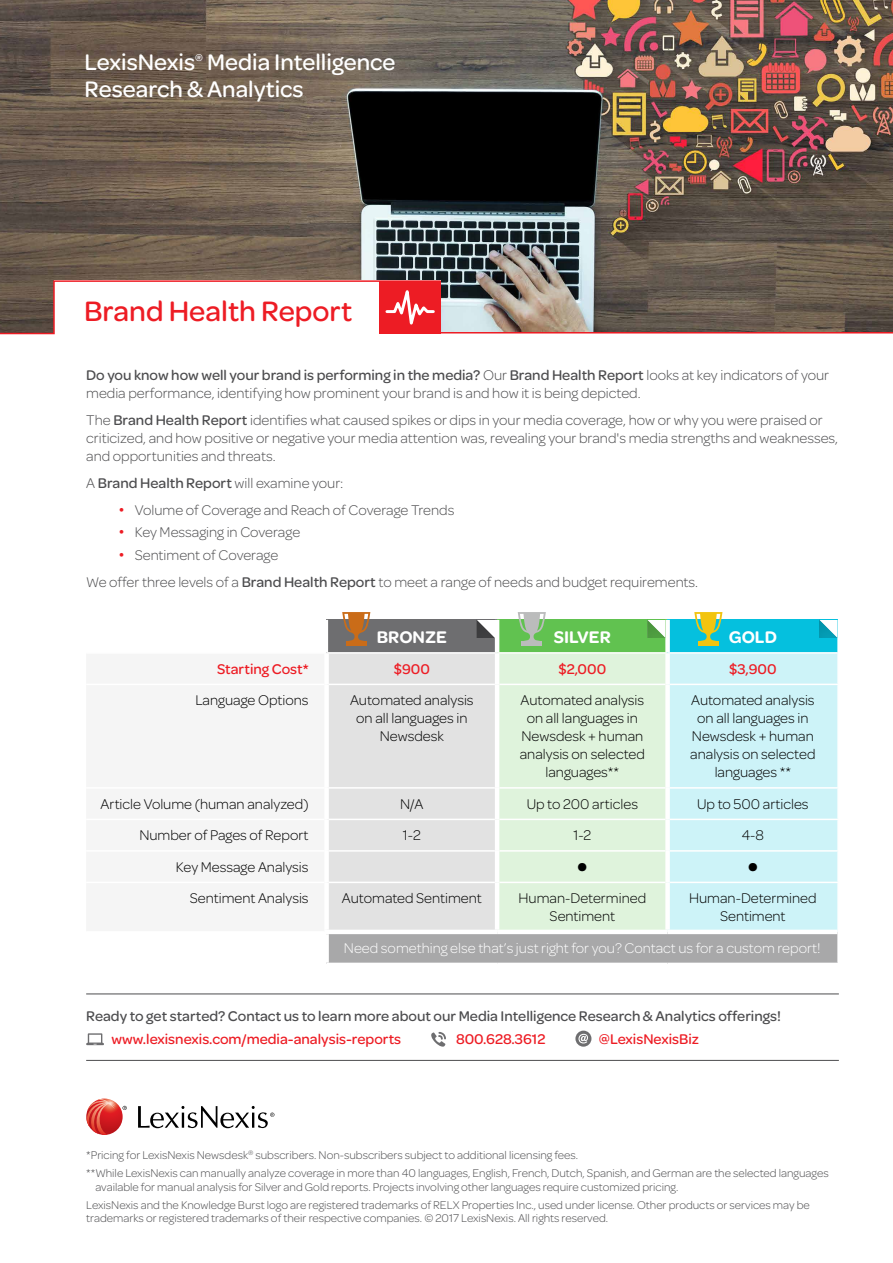
<style>
.page{position:relative;width:893px;height:1263px;background:#fff}
.page>*{position:absolute;margin:0;border:0;box-sizing:border-box;transform-origin:0 0}
.t1{font:500 30px "Omnes";color:#ed1c24}
.t2{font:500 24px/27px "Omnes";color:#fff}
.t3{font:600 18px "Omnes";color:#fff}
.t4{font:300 15px/18px "Omnes";color:#4d4d4f}
.t5{font:300 15px/18px "Omnes";color:#000;text-align:center}
.t6{font:500 15px "Omnes";color:#ed1c24}
.t7{font:500 15px "Omnes";color:#4d4d4f}
.t8{font:300 15px "Omnes";color:#fff}
.t9{font:300 12px/18px "Omnes";color:#4d4d4f}
.t10{font:500 10.5px "Omnes";color:#fff}
.s1{font-weight:500}
.s2{font-size:21px;color:#ed1c24}
</style>
<div class="page">
<img style="left:0;top:0;width:893px;height:280px">
<svg style="left:123px;top:1106px;width:4px;height:4px"></svg>
<svg style="left:138px;top:1106px;width:136px;height:22px"></svg>
<svg style="left:86px;top:1098px;width:37px;height:37px"></svg>
<svg style="left:86px;top:1099px;width:30px;height:36px"></svg>
<svg style="left:0;top:280px;width:893px;height:55px"></svg>
<div style="left:379px;top:281px;width:62px;height:52px;background:#ed1c24"></div>
<svg style="left:384px;top:276px;width:52px;height:59px"></svg>
<hr style="left:86px;top:994px;width:753px;height:1px;background:#4d4d4f">
<hr style="left:86px;top:1060px;width:753px;height:1px;background:#4d4d4f">
<div style="left:327px;top:620px;width:170px;height:33px;background:#6e6e70"></div>
<div style="left:497px;top:620px;width:171px;height:33px;background:#61c250"></div>
<div style="left:668px;top:620px;width:170px;height:33px;background:#05c0de"></div>
<div style="left:329px;top:654px;width:166px;height:276px;background:#e2e2e2"></div>
<div style="left:499px;top:654px;width:166px;height:276px;background:#dff3dc"></div>
<div style="left:670px;top:654px;width:167px;height:276px;background:#cdf3f8"></div>
<div style="left:327px;top:932px;width:511px;height:31px;background:#a8a8a9"></div>
<hr style="left:837px;top:932px;width:2px;height:31px;background:#fff">
<hr style="left:325px;top:620px;width:3px;height:32px;background:#fff">
<hr style="left:837px;top:620px;width:2px;height:32px;background:#fff">
<hr style="left:329px;top:684px;width:166px;height:1px;background:#fff">
<hr style="left:499px;top:684px;width:166px;height:1px;background:#fff">
<hr style="left:670px;top:684px;width:169px;height:1px;background:#fff">
<hr style="left:329px;top:787px;width:166px;height:2px;background:#fff">
<hr style="left:499px;top:787px;width:166px;height:2px;background:#fff">
<hr style="left:670px;top:787px;width:169px;height:2px;background:#fff">
<hr style="left:329px;top:819px;width:166px;height:1px;background:#fff">
<hr style="left:499px;top:819px;width:166px;height:1px;background:#fff">
<hr style="left:670px;top:819px;width:169px;height:1px;background:#fff">
<hr style="left:329px;top:850px;width:166px;height:2px;background:#fff">
<hr style="left:499px;top:850px;width:166px;height:2px;background:#fff">
<hr style="left:670px;top:850px;width:169px;height:2px;background:#fff">
<hr style="left:329px;top:882px;width:166px;height:1px;background:#fff">
<hr style="left:499px;top:882px;width:166px;height:1px;background:#fff">
<hr style="left:670px;top:882px;width:169px;height:1px;background:#fff">
<div style="left:324px;top:934px;width:5px;height:29px;background:#fff"></div>
<hr style="left:327px;top:652px;width:170px;height:2px;background:#fff">
<hr style="left:497px;top:652px;width:171px;height:2px;background:#fff">
<hr style="left:668px;top:652px;width:171px;height:2px;background:#fff">
<hr style="left:495px;top:620px;width:4px;height:32px;background:#fff">
<div style="left:665px;top:620px;width:5px;height:32px;background:#fff"></div>
<hr style="left:324px;top:930px;width:173px;height:4px;background:#fff">
<hr style="left:497px;top:930px;width:171px;height:4px;background:#fff">
<hr style="left:668px;top:930px;width:169px;height:4px;background:#fff">
<svg style="left:86px;top:1033px;width:18px;height:12px"></svg>
<svg style="left:431px;top:1032px;width:15px;height:15px"></svg>
<svg style="left:575px;top:1031px;width:16px;height:16px"></svg>
<div style="left:477px;top:620px;width:18px;height:18px;background:#000;opacity:.25"></div>
<div style="left:647px;top:620px;width:18px;height:18px;background:#000;opacity:.25"></div>
<div style="left:819px;top:620px;width:18px;height:18px;background:#000;opacity:.25"></div>
<svg style="left:694px;top:612px;width:28px;height:29px"></svg>
<hr style="left:698px;top:641px;width:20px;height:4px;background:#f2c40f">
<svg style="left:518px;top:612px;width:28px;height:29px"></svg>
<hr style="left:522px;top:641px;width:20px;height:4px;background:#bbbcbc">
<svg style="left:342px;top:612px;width:28px;height:29px"></svg>
<hr style="left:346px;top:641px;width:20px;height:4px;background:#ca6c18">
<svg style="left:578px;top:863px;width:8px;height:8px"></svg>
<svg style="left:749px;top:863px;width:8px;height:8px"></svg>
<h2 class="t2" style="left:85px;top:47px;width:312px;text-indent:123px">Media Intelligence<br>Research &amp; Analytics</h2>
<h2 class="t2" style="left:85px;top:47px;width:112px">LexisNexis</h2>
<p class="t10" style="left:195px;top:51px;width:9px">®</p>
<h1 class="t1" style="left:84px;top:290px;width:270px">Brand Health Report</h1>
<p class="t4" style="left:86px;top:365px;width:744px"><span class="s1">Do you know how well your brand is performing in the media?</span> Our <span class="s1">Brand Health Report</span> looks at key indicators of your media performance, identifying how prominent your brand is and how it is being depicted.</p>
<p class="t4" style="left:86px;top:410px;width:753px">The <span class="s1">Brand Health Report</span> identifies what caused spikes or dips in your media coverage, how or why you were praised or criticized, and how positive or negative your media attention was, revealing your brand's media strengths and weaknesses, and opportunities and threats.</p>
<p class="t4" style="left:86px;top:473px;width:259px">A <span class="s1">Brand Health Report</span> will examine your:</p>
<p class="t4" style="left:119px;top:500px;width:337px"><span class="s2">•</span> Volume of Coverage and Reach of Coverage Trends</p>
<p class="t4" style="left:119px;top:523px;width:183px"><span class="s2">•</span> Key Messaging in Coverage</p>
<p class="t4" style="left:86px;top:541px;width:613px;line-height:27px;text-indent:32px"><span class="s2">•</span> Sentiment of Coverage<br>We offer three levels of a <span class="s1">Brand Health Report</span> to meet a range of needs and budget requirements.</p>
<p class="t3" style="left:377px;top:624px;width:72px">BRONZE</p>
<p class="t3" style="left:554px;top:624px;width:58px">SILVER</p>
<p class="t3" style="left:729px;top:624px;width:50px">GOLD</p>
<p class="t6" style="left:217px;top:658px;width:93px">Starting Cost*</p>
<p class="t6" style="left:394px;top:658px;width:38px">$900</p>
<p class="t6" style="left:558px;top:658px;width:49px">$2,000</p>
<p class="t6" style="left:729px;top:658px;width:49px">$3,900</p>
<p class="t5" style="left:195px;top:691px;width:115px">Language Options</p>
<p class="t5" style="left:350px;top:691px;width:125px">Automated analysis on all languages in<br>Newsdesk</p>
<p class="t5" style="left:520px;top:691px;width:127px">Automated analysis on all languages in<br>Newsdesk + human analysis on selected languages**</p>
<p class="t5" style="left:690px;top:691px;width:127px">Automated analysis on all languages in<br>Newsdesk + human analysis on selected languages **</p>
<p class="t5" style="left:101px;top:794px;width:210px">Article Volume (human analyzed)</p>
<p class="t5" style="left:400px;top:794px;width:25px">N/A</p>
<p class="t5" style="left:527px;top:794px;width:113px">Up to 200 articles</p>
<p class="t5" style="left:697px;top:794px;width:113px">Up to 500 articles</p>
<p class="t5" style="left:139px;top:826px;width:171px">Number of Pages of Report</p>
<p class="t5" style="left:403px;top:826px;width:20px">1-2</p>
<p class="t5" style="left:573px;top:826px;width:20px">1-2</p>
<p class="t5" style="left:742px;top:826px;width:24px">4-8</p>
<p class="t5" style="left:176px;top:851px;width:134px;line-height:31.5px;text-align:right">Key Message Analysis<br>Sentiment Analysis</p>
<p class="t5" style="left:342px;top:889px;width:141px">Automated Sentiment</p>
<p class="t5" style="left:519px;top:889px;width:129px">Human-Determined<br>Sentiment</p>
<p class="t5" style="left:689px;top:889px;width:129px">Human-Determined<br>Sentiment</p>
<p class="t8" style="left:344px;top:938px;width:478px">Need something else that’s just right for you? Contact us for a custom report!</p>
<p class="t7" style="left:86px;top:1006px;width:696px">Ready to get started? Contact us to learn more about our Media Intelligence Research &amp; Analytics offerings!</p>
<p class="t6" style="left:111px;top:1028px;width:291px">www.lexisnexis.com/media-analysis-reports</p>
<p class="t6" style="left:456px;top:1028px;width:91px">800.628.3612</p>
<p class="t6" style="left:599px;top:1028px;width:102px">@LexisNexisBiz</p>
<p class="t9" style="left:86px;top:1146px;width:744px">*Pricing for LexisNexis Newsdesk<sup>®</sup> subscribers. Non-subscribers subject to additional licensing fees.<br>**While LexisNexis can manually analyze coverage in more than 40 languages, English, French, Dutch, Spanish, and German are the selected languages</p>
<p class="t9" style="left:86px;top:1178px;width:725px;text-indent:9px">available for manual analysis for Silver and Gold reports. Projects involving other languages require customized pricing.<br>LexisNexis and the Knowledge Burst logo are registered trademarks of RELX Properties Inc., used under license. Other products or services may be</p>
<p class="t9" style="left:86px;top:1209px;width:523px">trademarks or registered trademarks of their respective companies. © 2017 LexisNexis. All rights reserved.</p>
</div>
